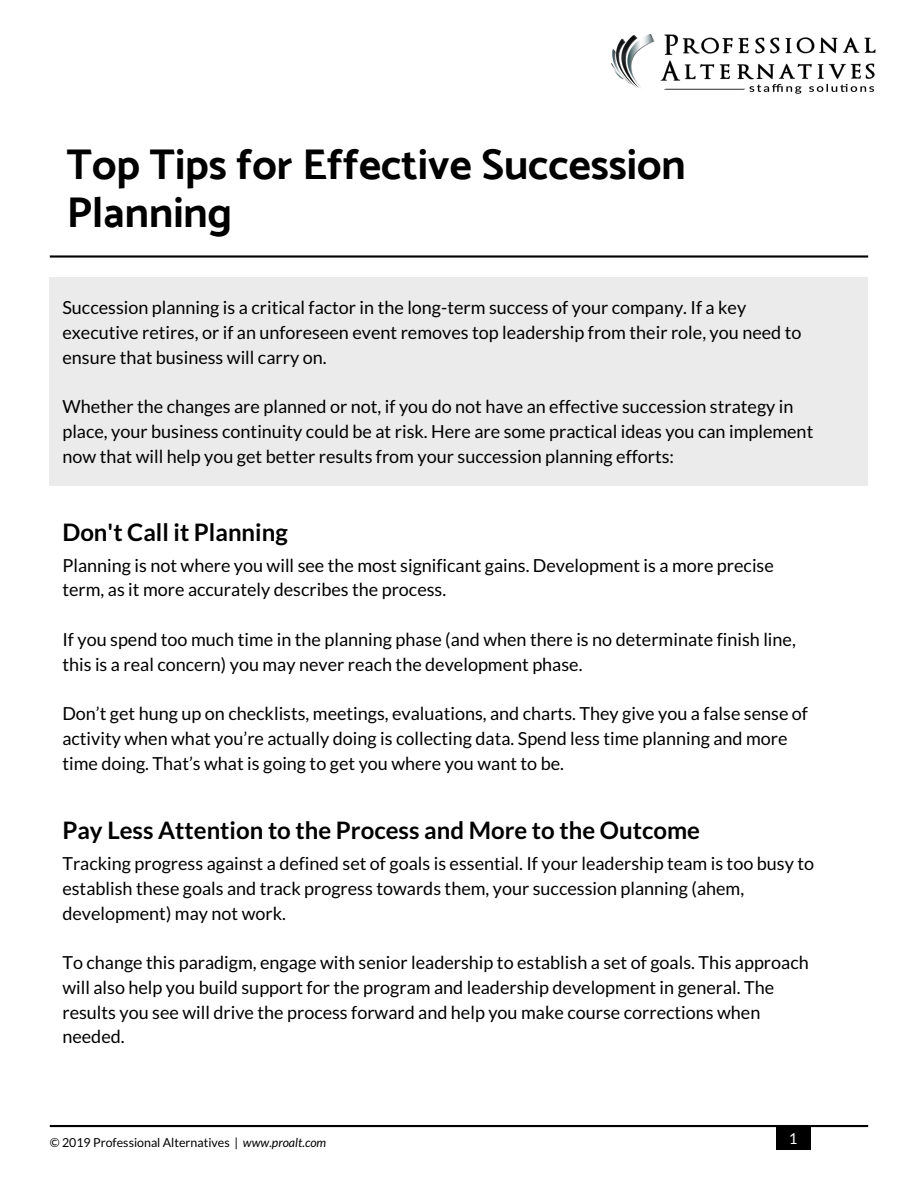
<style>
.page{position:relative;width:918px;height:1188px;background:#fff}
.page>*{position:absolute;margin:0;border:0;box-sizing:border-box;transform-origin:0 0}
.t1{font:700 42.9px/48.3px "Catamaran";color:#000}
.t2{font:700 24px "Lato";color:#000}
.t3{font:18px/24.8px "Lato";color:#000}
.t4{font:15px "Lato";color:#fff}
.t5{font:12.45px "Lato";color:#000}
.s1{font-style:italic}
</style>
<div class="page">
<img style="left:612px;top:35px;width:264px;height:59px">
<svg style="left:50px;top:255px;width:818px;height:3px;background:#4a4a4a"></svg>
<div style="left:50px;top:277px;width:818px;height:208px;background:#ebebeb"></div>
<hr style="left:50px;top:1125px;width:818px;height:2px;background:#000">
<div style="left:776px;top:1126px;width:35px;height:24px;background:#000"></div>
<h1 class="t1" style="left:67px;top:140px;width:621px">Top Tips for Effective Succession<br>Planning</h1>
<p class="t3" style="left:62px;top:295px;width:741px">Succession planning is a critical factor in the long-term success of your company. If a key executive retires, or if an unforeseen event removes top leadership from their role, you need to ensure that business will carry on.</p>
<p class="t3" style="left:62px;top:394px;width:752px">Whether the changes are planned or not, if you do not have an effective succession strategy in place, your business continuity could be at risk. Here are some practical ideas you can implement now that will help you get better results from your succession planning efforts:</p>
<h2 class="t2" style="left:62px;top:517px;width:227px">Don't Call it Planning</h2>
<p class="t3" style="left:62px;top:552px;width:713px">Planning is not where you will see the most significant gains. Development is a more precise term, as it more accurately describes the process.</p>
<p class="t3" style="left:62px;top:627px;width:735px">If you spend too much time in the planning phase (and when there is no determinate finish line, this is a real concern) you may never reach the development phase.</p>
<p class="t3" style="left:62px;top:701px;width:747px">Don’t get hung up on checklists, meetings, evaluations, and charts. They give you a false sense of activity when what you’re actually doing is collecting data. Spend less time planning and more time doing. That’s what is going to get you where you want to be.</p>
<h2 class="t2" style="left:62px;top:815px;width:639px">Pay Less Attention to the Process and More to the Outcome</h2>
<p class="t3" style="left:62px;top:851px;width:753px">Tracking progress against a defined set of goals is essential. If your leadership team is too busy to establish these goals and track progress towards them, your succession planning (ahem, development) may not work.</p>
<p class="t3" style="left:62px;top:950px;width:748px">To change this paradigm, engage with senior leadership to establish a set of goals. This approach will also help you build support for the program and leadership development in general. The results you see will drive the process forward and help you make course corrections when needed.</p>
<p class="t5" style="left:50px;top:1134px;width:278px">© 2019 Professional Alternatives | <span class="s1">www.proalt.com</span></p>
<p class="t4" style="left:789px;top:1129px;width:10px">1</p>
</div>
